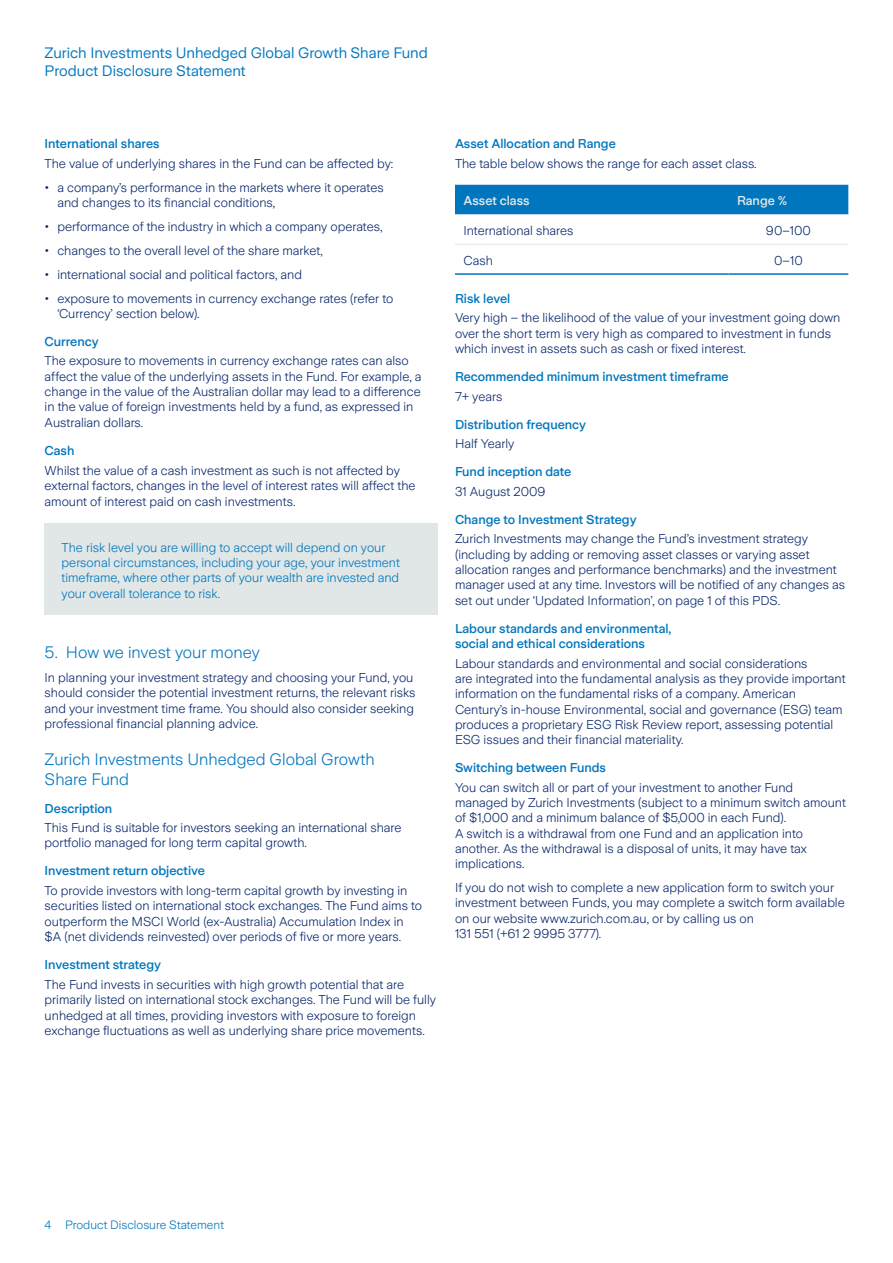
<style>
.page{position:relative;width:893px;height:1263px;background:#fff}
.page>*{position:absolute;margin:0;border:0;box-sizing:border-box;transform-origin:0 0}
.Head_4_11pt{font:300 16.5px/19.8px "Zurich Sans";color:#0076be}
.Section_10pt_ZBlue{font:15px/18px "Zurich Sans";color:#0076be}
.Body_DarkBlue_9pt_8{font:300 12.75px/15.3px "Zurich Sans";color:#09286d}
.Head_5_9pt_8_5_Mediu{font:500 12.75px/15.3px "Zurich Sans";color:#0076be}
.t1{font:300 12.75px/15.3px "Zurich Sans";color:#0076be}
.Table_Head_9pt_ZWhit{font:500 12.75px "Zurich Sans";color:#e6e9ea}
.t2{font:300 12px "Zurich Sans";color:#0076be}
.s1{font-weight:400}
</style>
<div class="page">
<div style="left:45px;top:523px;width:393px;height:92px;background:#e0e7e6"></div>
<div style="left:455px;top:185px;width:393px;height:30px;background:#0076be"></div>
<hr style="left:455px;top:244px;width:274px;height:1px;background:#e0e7e6">
<hr style="left:729px;top:244px;width:119px;height:1px;background:#e0e7e6">
<hr style="left:455px;top:273px;width:274px;height:2px;background:#0076be">
<hr style="left:729px;top:273px;width:119px;height:2px;background:#0076be">
<p class="Section_10pt_ZBlue" style="left:45px;top:44px;width:385px">Zurich Investments Unhedged Global Growth Share Fund<br>Product Disclosure Statement</p>
<p class="Head_5_9pt_8_5_Mediu" style="left:45px;top:136px;width:116px">International shares</p>
<p class="Body_DarkBlue_9pt_8" style="left:45px;top:156px;width:350px">The value of underlying shares in the Fund can be affected by:</p>
<p class="Body_DarkBlue_9pt_8" style="left:57px;top:180px;width:328px;text-indent:-13px"><span class="s1">•</span> a company’s performance in the markets where it operates and changes to its financial conditions,</p>
<p class="Body_DarkBlue_9pt_8" style="left:45px;top:219px;width:339px"><span class="s1">•</span> performance of the industry in which a company operates,</p>
<p class="Body_DarkBlue_9pt_8" style="left:45px;top:243px;width:280px"><span class="s1">•</span> changes to the overall level of the share market,</p>
<p class="Body_DarkBlue_9pt_8" style="left:45px;top:267px;width:259px"><span class="s1">•</span> international social and political factors, and</p>
<p class="Body_DarkBlue_9pt_8" style="left:57px;top:291px;width:337px;text-indent:-13px"><span class="s1">•</span> exposure to movements in currency exchange rates (refer to ‘Currency’ section below).</p>
<p class="Head_5_9pt_8_5_Mediu" style="left:45px;top:334px;width:56px">Currency</p>
<p class="Body_DarkBlue_9pt_8" style="left:45px;top:353px;width:378px">The exposure to movements in currency exchange rates can also affect the value of the underlying assets in the Fund. For example, a change in the value of the Australian dollar may lead to a difference in the value of foreign investments held by a fund, as expressed in Australian dollars.</p>
<p class="Head_5_9pt_8_5_Mediu" style="left:45px;top:443px;width:31px">Cash</p>
<p class="Body_DarkBlue_9pt_8" style="left:45px;top:463px;width:372px">Whilst the value of a cash investment as such is not affected by external factors, changes in the level of interest rates will affect the amount of interest paid on cash investments.</p>
<p class="t1" style="left:62px;top:540px;width:340px">The risk level you are willing to accept will depend on your personal circumstances, including your age, your investment timeframe, where other parts of your wealth are invested and your overall tolerance to risk.</p>
<p class="Head_4_11pt" style="left:45px;top:643px;width:217px">5. How we invest your money</p>
<p class="Body_DarkBlue_9pt_8" style="left:45px;top:670px;width:372px">In planning your investment strategy and choosing your Fund, you should consider the potential investment returns, the relevant risks and your investment time frame. You should also consider seeking professional financial planning advice.</p>
<p class="Head_4_11pt" style="left:45px;top:749px;width:332px">Zurich Investments Unhedged Global Growth<br>Share Fund</p>
<p class="Head_5_9pt_8_5_Mediu" style="left:45px;top:801px;width:69px">Description</p>
<p class="Body_DarkBlue_9pt_8" style="left:45px;top:820px;width:358px">This Fund is suitable for investors seeking an international share portfolio managed for long term capital growth.</p>
<p class="Head_5_9pt_8_5_Mediu" style="left:45px;top:864px;width:162px">Investment return objective</p>
<p class="Body_DarkBlue_9pt_8" style="left:45px;top:883px;width:379px">To provide investors with long-term capital growth by investing in securities listed on international stock exchanges. The Fund aims to outperform the MSCI World (ex-Australia) Accumulation Index in $A (net dividends reinvested) over periods of five or more years.</p>
<p class="Head_5_9pt_8_5_Mediu" style="left:45px;top:958px;width:118px">Investment strategy</p>
<p class="Body_DarkBlue_9pt_8" style="left:45px;top:977px;width:393px">The Fund invests in securities with high growth potential that are primarily listed on international stock exchanges. The Fund will be fully unhedged at all times, providing investors with exposure to foreign exchange fluctuations as well as underlying share price movements.</p>
<p class="Head_5_9pt_8_5_Mediu" style="left:455px;top:136px;width:162px">Asset Allocation and Range</p>
<p class="Body_DarkBlue_9pt_8" style="left:455px;top:156px;width:303px">The table below shows the range for each asset class.</p>
<p class="Table_Head_9pt_ZWhit" style="left:463px;top:194px;width:68px">Asset class</p>
<p class="Table_Head_9pt_ZWhit" style="left:737px;top:194px;width:52px">Range %</p>
<p class="Body_DarkBlue_9pt_8" style="left:463px;top:223px;width:112px">International shares</p>
<p class="Body_DarkBlue_9pt_8" style="left:766px;top:223px;width:46px">90–100</p>
<p class="Body_DarkBlue_9pt_8" style="left:463px;top:253px;width:31px">Cash</p>
<p class="Body_DarkBlue_9pt_8" style="left:774px;top:253px;width:30px">0–10</p>
<p class="Head_5_9pt_8_5_Mediu" style="left:455px;top:291px;width:57px">Risk level</p>
<p class="Body_DarkBlue_9pt_8" style="left:455px;top:311px;width:387px">Very high – the likelihood of the value of your investment going down over the short term is very high as compared to investment in funds which invest in assets such as cash or fixed interest.</p>
<p class="Head_5_9pt_8_5_Mediu" style="left:455px;top:369px;width:275px">Recommended minimum investment timeframe</p>
<p class="Body_DarkBlue_9pt_8" style="left:455px;top:389px;width:49px">7+ years</p>
<p class="Head_5_9pt_8_5_Mediu" style="left:455px;top:417px;width:133px">Distribution frequency</p>
<p class="Body_DarkBlue_9pt_8" style="left:455px;top:436px;width:61px">Half Yearly</p>
<p class="Head_5_9pt_8_5_Mediu" style="left:455px;top:464px;width:118px">Fund inception date</p>
<p class="Body_DarkBlue_9pt_8" style="left:455px;top:484px;width:92px">31 August 2009</p>
<p class="Head_5_9pt_8_5_Mediu" style="left:455px;top:512px;width:183px">Change to Investment Strategy</p>
<p class="Body_DarkBlue_9pt_8" style="left:455px;top:532px;width:392px">Zurich Investments may change the Fund’s investment strategy (including by adding or removing asset classes or varying asset allocation ranges and performance benchmarks) and the investment manager used at any time. Investors will be notified of any changes as set out under ‘Updated Information’, on page 1 of this PDS.</p>
<p class="Head_5_9pt_8_5_Mediu" style="left:455px;top:621px;width:218px">Labour standards and environmental, social and ethical considerations</p>
<p class="Body_DarkBlue_9pt_8" style="left:455px;top:656px;width:392px">Labour standards and environmental and social considerations<br>are integrated into the fundamental analysis as they provide important information on the fundamental risks of a company. American Century’s in-house Environmental, social and governance (ESG) team produces a proprietary ESG Risk Review report, assessing potential ESG issues and their financial materiality.</p>
<p class="Head_5_9pt_8_5_Mediu" style="left:455px;top:760px;width:152px">Switching between Funds</p>
<p class="Body_DarkBlue_9pt_8" style="left:455px;top:780px;width:392px">You can switch all or part of your investment to another Fund managed by Zurich Investments (subject to a minimum switch amount of $1,000 and a minimum balance of $5,000 in each Fund).<br>A switch is a withdrawal from one Fund and an application into another. As the withdrawal is a disposal of units, it may have tax implications.</p>
<p class="Body_DarkBlue_9pt_8" style="left:455px;top:880px;width:391px">If you do not wish to complete a new application form to switch your investment between Funds, you may complete a switch form available on our website www.zurich.com.au, or by calling us on<br>131 551 (+61 2 9995 3777).</p>
<p class="t2" style="left:45px;top:1218px;width:181px">4 Product Disclosure Statement</p>
</div>
